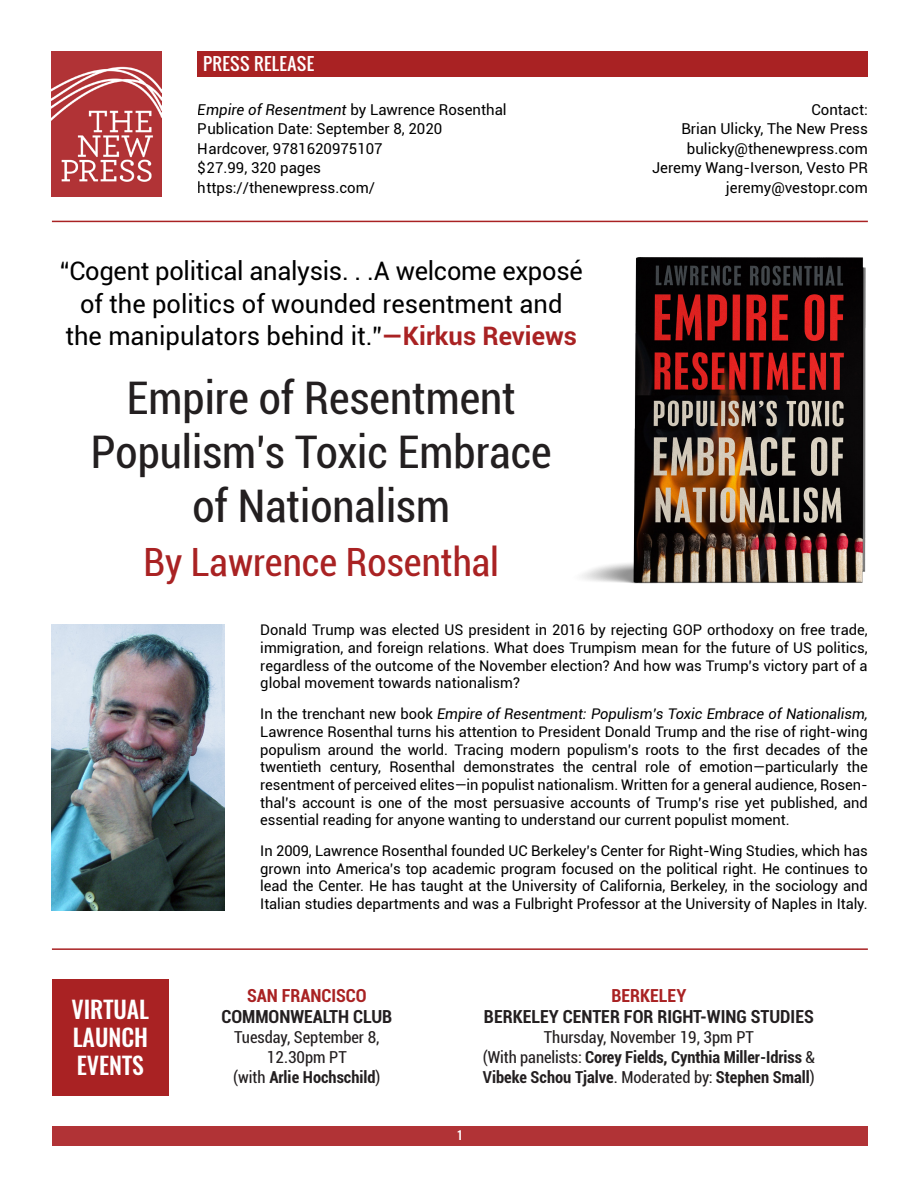
<style>
.page{position:relative;width:918px;height:1188px;background:#fff}
.page>*{position:absolute;margin:0;border:0;box-sizing:border-box;transform-origin:0 0}
.t1{font:condensed 45px/54px "Roboto";color:#231f20;text-align:center}
.t2{font:condensed 39px "Roboto";color:#a92223}
.t3{font:25.5px/32.4px "Roboto";color:#000;text-align:center}
.t4{font:500 23.85px/27.9px "Oswald";color:#fff;text-align:justify}
.t5{font:700 condensed 18px "Roboto";color:#231f20}
.t6{font:700 condensed 18px "Roboto";color:#a92223}
.t7{font:16.8px "Oswald";letter-spacing:.025em;color:#fff;scale:1.05 1}
.t8{font:700 condensed 16.5px/19.8px "Roboto";letter-spacing:-.005em;color:#231f20;text-align:center}
.t9{font:condensed 16.5px/19.8px "Roboto";color:#231f20;text-align:center}
.t10{font:15px/19.5px "Roboto";color:#000}
.t11{font:14.7px/17.7px "Roboto";letter-spacing:-.005em;color:#000;text-align:justify}
.t12{font:500 12px "Oswald";color:#fff}
.s1{font-style:italic}
.s2{font-weight:700;color:#a92223}
.s3{font-weight:700}
.s4{font-weight:400}
</style>
<div class="page">
<div style="left:52px;top:1126px;width:816px;height:19px;background:#b13336"></div>
<div style="left:52px;top:979px;width:117px;height:117px;background:#a92223"></div>
<img style="left:52px;top:51px;width:109px;height:146px">
<hr style="left:52px;top:221px;width:816px;height:1px;background:#a92223">
<img style="left:52px;top:624px;width:172px;height:287px">
<hr style="left:52px;top:948px;width:816px;height:2px;background:#a92223">
<img style="left:582px;top:257px;width:284px;height:327px">
<div style="left:198px;top:51px;width:670px;height:26px;background:#a92223"></div>
<p class="t7" style="left:203px;top:51px;width:107px">PRESS RELEASE</p>
<p class="t10" style="left:198px;top:99px;width:310px"><span class="s1">Empire of Resentment</span> by Lawrence Rosenthal<br>Publication Date: September 8, 2020<br>Hardcover, 9781620975107<br>$27.99, 320 pages<br>https://thenewpress.com/</p>
<p class="t10" style="left:652px;top:99px;width:217px;text-align:right">Contact:<br>Brian Ulicky, The New Press bulicky@thenewpress.com<br>Jeremy Wang-Iverson, Vesto PR jeremy@vestopr.com</p>
<h3 class="t3" style="left:60px;top:254px;width:524px">“Cogent political analysis. . .A welcome exposé of the politics of wounded resentment and the manipulators behind it.”<span class="s2">—Kirkus Reviews</span></h3>
<h1 class="t1" style="left:91px;top:370px;width:462px">Empire of Resentment<br>Populism’s Toxic Embrace of Nationalism</h1>
<h2 class="t2" style="left:144px;top:535px;width:357px">By Lawrence Rosenthal</h2>
<p class="t11" style="left:260px;top:621px;width:609px">Donald Trump was elected US president in 2016 by rejecting GOP orthodoxy on free trade, immigration, and foreign relations. What does Trumpism mean for the future of US politics, regardless of the outcome of the November election? And how was Trump’s victory part of a global movement towards nationalism?</p>
<p class="t11" style="left:260px;top:705px;width:609px">In the trenchant new book <span class="s1">Empire of Resentment: Populism’s Toxic Embrace of Nationalism, </span>Lawrence Rosenthal turns his attention to President Donald Trump and the rise of right-wing populism around the world. Tracing modern populism’s roots to the first decades of the twentieth century, Rosenthal demonstrates the central role of emotion—particularly the resentment of perceived elites—in populist nationalism. Written for a general audience, Rosen&shy;thal’s account is one of the most persuasive accounts of Trump’s rise yet published, and essential reading for anyone wanting to understand our current populist moment.</p>
<p class="t11" style="left:260px;top:842px;width:609px">In 2009, Lawrence Rosenthal founded UC Berkeley’s Center for Right-Wing Studies, which has grown into America’s top academic program focused on the political right. He continues to lead the Center. He has taught at the University of California, Berkeley, in the sociology and Italian studies departments and was a Fulbright Professor at the University of Naples in Italy.</p>
<h3 class="t4" style="left:71px;top:996px;width:79px">VIRTUAL LAUNCH EVENTS</h3>
<p class="t6" style="left:247px;top:983px;width:121px">SAN FRANCISCO</p>
<p class="t5" style="left:221px;top:1004px;width:172px">COMMONWEALTH CLUB</p>
<p class="t9" style="left:233px;top:1027px;width:149px">Tuesday, September 8,<br>12.30pm PT<br>(with <span class="s3">Arlie Hochschild</span>)</p>
<p class="t12" style="left:457px;top:1127px;width:7px">1</p>
<p class="t6" style="left:611px;top:983px;width:76px">BERKELEY</p>
<p class="t5" style="left:484px;top:1004px;width:331px">BERKELEY CENTER FOR RIGHT-WING STUDIES</p>
<p class="t8" style="left:483px;top:1027px;width:334px"><span class="s4">Thursday, November 19, 3pm PT<br>(With panelists:</span> Corey Fields, Cynthia Miller-Idriss <span class="s4">&amp;<br></span>Vibeke Schou Tjalve<span class="s4">. Moderated by:</span> Stephen Small<span class="s4">)</span></p>
</div>
